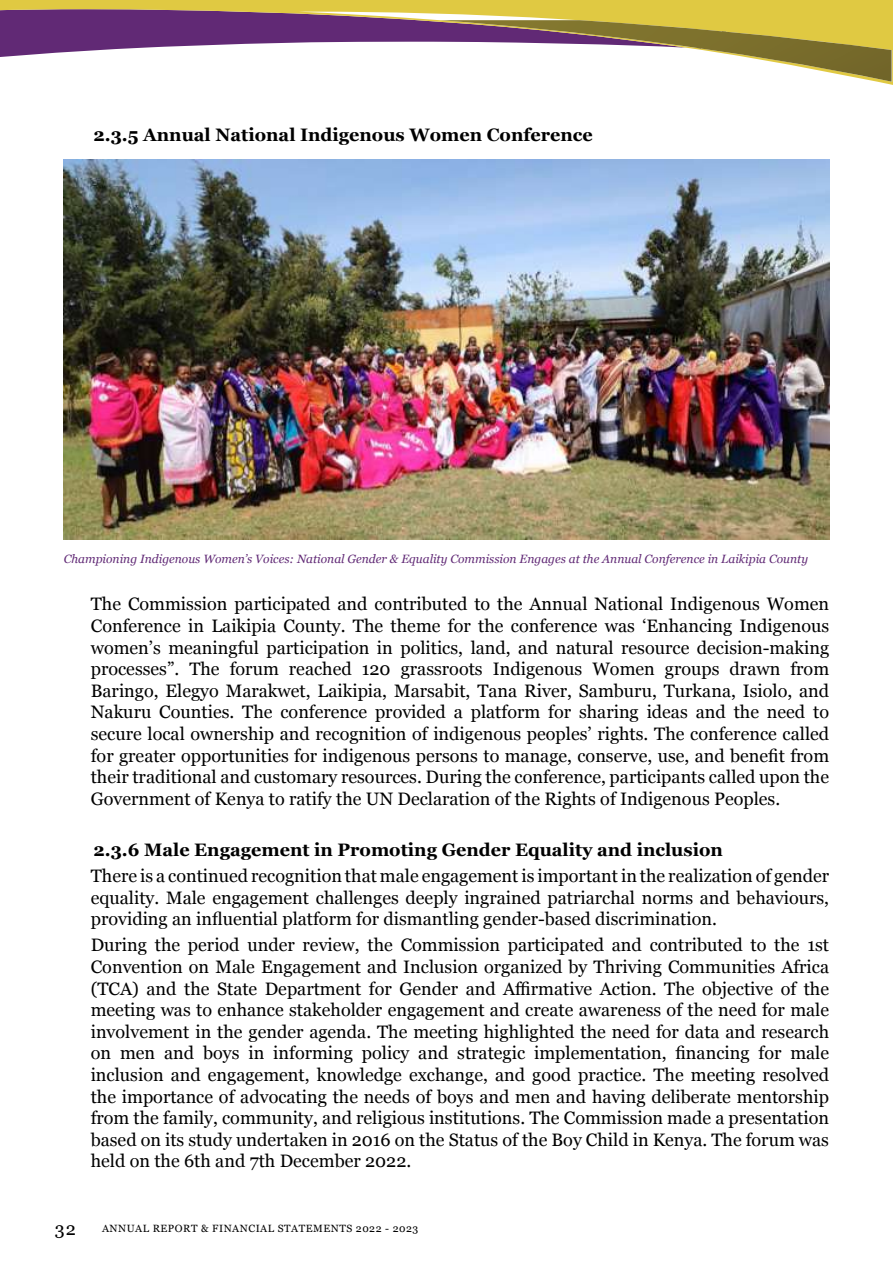
<style>
.page{position:relative;width:893px;height:1263px;background:#fff}
.page>*{position:absolute;margin:0;border:0;box-sizing:border-box;transform-origin:0 0}
.t1{font:18px/21.6px "Georgia";color:#000;text-align:justify}
.t2{font:700 18px "Georgia";color:#000}
.t3{font:italic 12px "Georgia";color:#612a76}
.t4{font:10.5px "Georgia";letter-spacing:.05em;color:#000}
</style>
<div class="page">
<svg style="left:0;top:0;width:893px;height:85px"></svg>
<img style="left:64px;top:159px;width:765px;height:381px">
<p class="t2" style="left:94px;top:121px;width:501px">2.3.5 Annual National Indigenous Women Conference</p>
<p class="t3" style="left:64px;top:550px;width:746px">Championing Indigenous Women’s Voices: National Gender &amp; Equality Commission Engages at the Annual Conference in Laikipia County</p>
<p class="t1" style="left:91px;top:592px;width:740px">The Commission participated and contributed to the Annual National Indigenous Women Conference in Laikipia County. The theme for the conference was ‘Enhancing Indigenous women’s meaningful participation in politics, land, and natural resource decision-making processes”. The forum reached 120 grassroots Indigenous Women groups drawn from Baringo, Elegyo Marakwet, Laikipia, Marsabit, Tana River, Samburu, Turkana, Isiolo, and Nakuru Counties. The conference provided a platform for sharing ideas and the need to secure local ownership and recognition of indigenous peoples’ rights. The conference called for greater opportunities for indigenous persons to manage, conserve, use, and benefit from their traditional and customary resources. During the conference, participants called upon the Government of Kenya to ratify the UN Declaration of the Rights of Indigenous Peoples.</p>
<p class="t2" style="left:94px;top:837px;width:631px">2.3.6 Male Engagement in Promoting Gender Equality and inclusion</p>
<p class="t1" style="left:91px;top:864px;width:740px">There is a continued recognition that male engagement is important in the realization of gender equality. Male engagement challenges deeply ingrained patriarchal norms and behaviours, providing an influential platform for dismantling gender-based discrimination.</p>
<p class="t1" style="left:91px;top:933px;width:740px">During the period under review, the Commission participated and contributed to the 1st Convention on Male Engagement and Inclusion organized by Thriving Communities Africa (TCA) and the State Department for Gender and Affirmative Action. The objective of the meeting was to enhance stakeholder engagement and create awareness of the need for male involvement in the gender agenda. The meeting highlighted the need for data and research on men and boys in informing policy and strategic implementation, financing for male inclusion and engagement, knowledge exchange, and good practice. The meeting resolved the importance of advocating the needs of boys and men and having deliberate mentorship from the family, community, and religious institutions. The Commission made a presentation based on its study undertaken in 2016 on the Status of the Boy Child in Kenya. The forum was held on the 6th and 7th December 2022.</p>
<p class="t1" style="left:55px;top:1217px;width:22px">32</p>
<p class="t4" style="left:102px;top:1220px;width:318px">ANNUAL REPORT &amp; FINANCIAL STATEMENTS 2022 - 2023</p>
</div>
